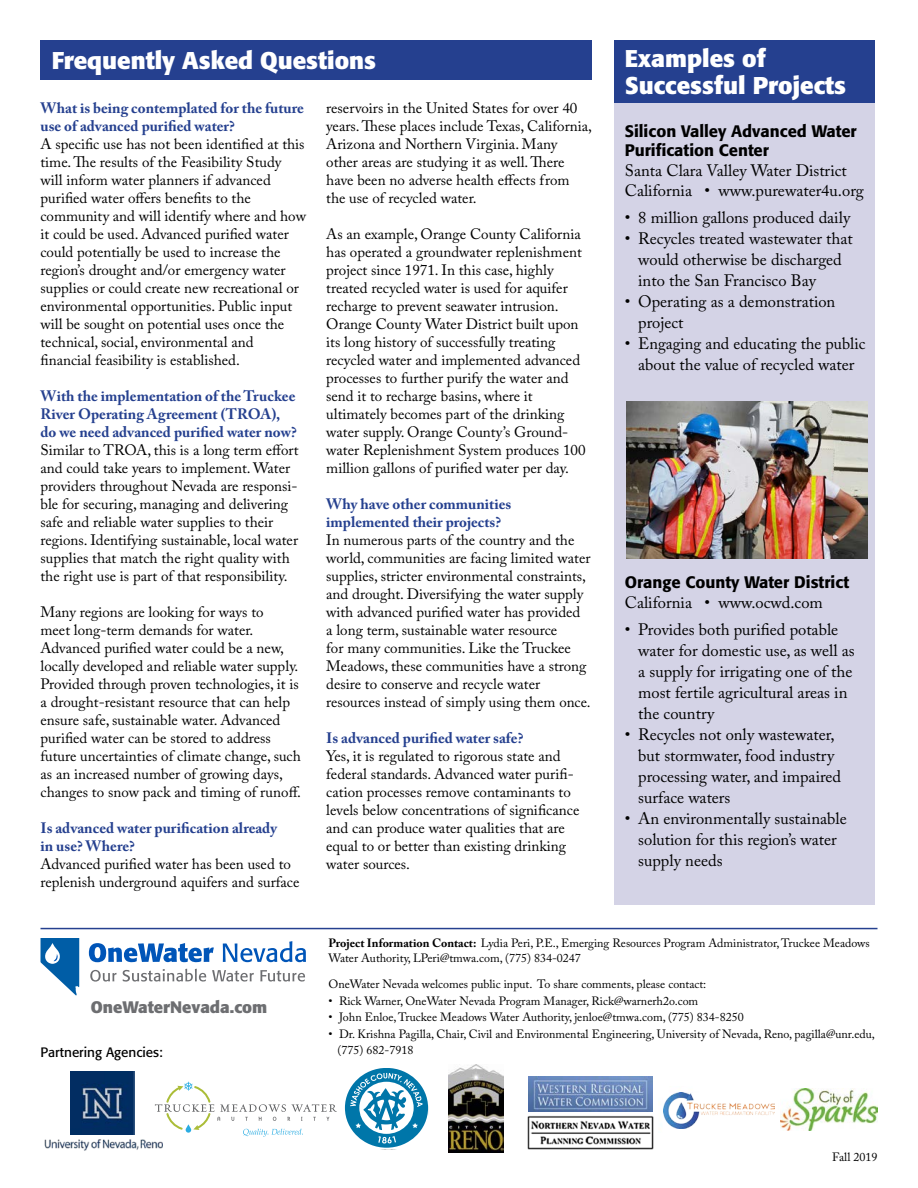
<style>
.page{position:relative;width:918px;height:1188px;background:#fff}
.page>*{position:absolute;margin:0;border:0;box-sizing:border-box;transform-origin:0 0}
.t1{font:700 24px/27px "Formata";color:#fff}
.t2{font:16.5px/21px "Adobe Caslon Pro";color:#000}
.t3{font:500 16.5px/19.8px "Formata";color:#000}
.t4{font:700 16.5px "Formata";color:#6d6e71}
.t5{font:15px/18px "Adobe Caslon Pro";color:#000}
.t6{font:700 15px/18px "Adobe Caslon Pro";color:#25408f}
.t7{font:13.5px "Formata";color:#000}
.t8{font:12px/14.4px "Adobe Caslon Pro";color:#000}
.s1{font-weight:700}
</style>
<div class="page">
<hr style="left:40px;top:928px;width:838px;height:1px;background:#25408f">
<img style="left:70px;top:1072px;width:64px;height:59px">
<img style="left:448px;top:1065px;width:56px;height:88px">
<img style="left:780px;top:1088px;width:97px;height:43px">
<img style="left:528px;top:1077px;width:125px;height:35px">
<img style="left:527px;top:1116px;width:127px;height:34px">
<img style="left:44px;top:1131px;width:119px;height:20px">
<svg style="left:90px;top:970px;width:27px;height:12px"></svg>
<svg style="left:123px;top:969px;width:83px;height:13px"></svg>
<svg style="left:212px;top:970px;width:42px;height:12px"></svg>
<svg style="left:260px;top:970px;width:45px;height:12px"></svg>
<svg style="left:89px;top:943px;width:125px;height:19px"></svg>
<svg style="left:223px;top:941px;width:83px;height:21px"></svg>
<svg style="left:41px;top:938px;width:38px;height:58px"></svg>
<div style="left:40px;top:40px;width:552px;height:40px;background:#25408f"></div>
<div style="left:614px;top:95px;width:261px;height:809px;background:#d4d3e6"></div>
<div style="left:614px;top:40px;width:261px;height:63px;background:#25408f"></div>
<img style="left:627px;top:402px;width:240px;height:157px">
<img style="left:664px;top:1093px;width:110px;height:36px">
<div style="left:154px;top:1082px;width:184px;height:56px;background:#fff"></div>
<svg style="left:155px;top:1082px;width:182px;height:55px"></svg>
<svg style="left:345px;top:1068px;width:83px;height:80px"></svg>
<h1 class="t1" style="left:52px;top:47px;width:326px">Frequently Asked Questions</h1>
<p class="t6" style="left:40px;top:98px;width:265px">What is being contemplated for the future use of advanced purified water?</p>
<p class="t5" style="left:40px;top:134px;width:267px">A specific use has not been identified at this time. The results of the Feasibility Study will inform water planners if advanced purified water offers benefits to the community and will identify where and how it could be used. Advanced purified water could potentially be used to increase the region’s drought and/or emergency water supplies or could create new recreational or environmental opportunities. Public input will be sought on potential uses once the technical, social, environmental and financial feasibility is established.</p>
<p class="t6" style="left:40px;top:386px;width:258px">With the implementation of the Truckee<br>River Operating Agreement (TROA), do we need advanced purified water now?</p>
<p class="t5" style="left:40px;top:440px;width:260px">Similar to TROA, this is a long term effort and could take years to implement. Water providers throughout Nevada are responsi&shy;ble for securing, managing and delivering safe and reliable water supplies to their regions. Identifying sustainable, local water supplies that match the right quality with the right use is part of that responsibility.</p>
<p class="t5" style="left:40px;top:602px;width:262px">Many regions are looking for ways to<br>meet long-term demands for water.<br>Advanced purified water could be a new, locally developed and reliable water supply.<br>Provided through proven technologies, it is a drought-resistant resource that can help ensure safe, sustainable water. Advanced purified water can be stored to address future uncertainties of climate change, such as an increased number of growing days, changes to snow pack and timing of runoff.</p>
<p class="t6" style="left:40px;top:818px;width:238px">Is advanced water purification already in use? Where?</p>
<p class="t5" style="left:40px;top:854px;width:260px">Advanced purified water has been used to replenish underground aquifers and surface</p>
<p class="t5" style="left:326px;top:98px;width:267px">reservoirs in the United States for over 40 years. These places include Texas, California, Arizona and Northern Virginia. Many other areas are studying it as well. There have been no adverse health effects from the use of recycled water.</p>
<p class="t5" style="left:326px;top:224px;width:261px">As an example, Orange County California has operated a groundwater replenishment project since 1971. In this case, highly treated recycled water is used for aquifer recharge to prevent seawater intrusion.<br>Orange County Water District built upon its long history of successfully treating recycled water and implemented advanced processes to further purify the water and send it to recharge basins, where it ultimately becomes part of the drinking water supply. Orange County’s Ground&shy;water Replenishment System produces 100 million gallons of purified water per day.</p>
<p class="t6" style="left:326px;top:494px;width:187px">Why have other communities implemented their projects?</p>
<p class="t5" style="left:326px;top:530px;width:266px">In numerous parts of the country and the world, communities are facing limited water supplies, stricter environmental constraints, and drought. Diversifying the water supply with advanced purified water has provided<br>a long term, sustainable water resource<br>for many communities. Like the Truckee Meadows, these communities have a strong desire to conserve and recycle water resources instead of simply using them once.</p>
<p class="t6" style="left:326px;top:728px;width:199px">Is advanced purified water safe?</p>
<p class="t5" style="left:326px;top:746px;width:255px">Yes, it is regulated to rigorous state and federal standards. Advanced water purifi&shy;cation processes remove contaminants to levels below concentrations of significance and can produce water qualities that are equal to or better than existing drinking water sources.</p>
<h1 class="t1" style="left:625px;top:45px;width:223px">Examples of<br>Successful Projects</h1>
<p class="t3" style="left:625px;top:121px;width:234px">Silicon Valley Advanced Water<br>Purification Center</p>
<p class="t2" style="left:625px;top:161px;width:241px;line-height:19.8px">Santa Clara Valley Water District<br>California • www.purewater4u.org</p>
<p class="t2" style="left:625px;top:207px;width:227px">• 8 million gallons produced daily</p>
<p class="t2" style="left:638px;top:228px;width:216px;text-indent:-13px">• Recycles treated wastewater that would otherwise be discharged into the San Francisco Bay</p>
<p class="t2" style="left:638px;top:291px;width:199px;text-indent:-13px">• Operating as a demonstration project</p>
<p class="t2" style="left:625px;top:333px;width:242px;text-align:center">• Engaging and educating the public about the value of recycled water</p>
<p class="t3" style="left:625px;top:572px;width:226px">Orange County Water District</p>
<p class="t2" style="left:625px;top:591px;width:200px">California • www.ocwd.com</p>
<p class="t2" style="left:638px;top:618px;width:218px;text-indent:-13px">• Provides both purified potable water for domestic use, as well as a supply for irrigating one of the most fertile agricultural areas in the country</p>
<p class="t2" style="left:638px;top:723px;width:204px;text-indent:-13px">• Recycles not only wastewater, but stormwater, food industry processing water, and impaired surface waters</p>
<p class="t2" style="left:638px;top:807px;width:210px;text-indent:-13px">• An environmentally sustainable solution for this region’s water supply needs</p>
<p class="t4" style="left:91px;top:997px;width:178px">OneWaterNevada.com</p>
<p class="t7" style="left:40px;top:1044px;width:124px">Partnering Agencies:</p>
<p class="t8" style="left:329px;top:936px;width:543px"><span class="s1">Project Information Contact:</span> Lydia Peri, P.E., Emerging Resources Program Administrator, Truckee Meadows<br>Water Authority, LPeri@tmwa.com, (775) 834-0247</p>
<p class="t8" style="left:329px;top:977px;width:379px">OneWater Nevada welcomes public input. To share comments, please contact:</p>
<p class="t8" style="left:329px;top:993px;width:371px">• Rick Warner, OneWater Nevada Program Manager, Rick@warnerh2o.com</p>
<p class="t8" style="left:329px;top:1010px;width:417px">• John Enloe, Truckee Meadows Water Authority, jenloe@tmwa.com, (775) 834-8250</p>
<p class="t8" style="left:338px;top:1025px;width:539px;line-height:16.5px;text-indent:-9px">• Dr. Krishna Pagilla, Chair, Civil and Environmental Engineering, University of Nevada, Reno, pagilla@unr.edu, (775) 682-7918</p>
<p class="t8" style="left:832px;top:1149px;width:47px">Fall 2019</p>
</div>
